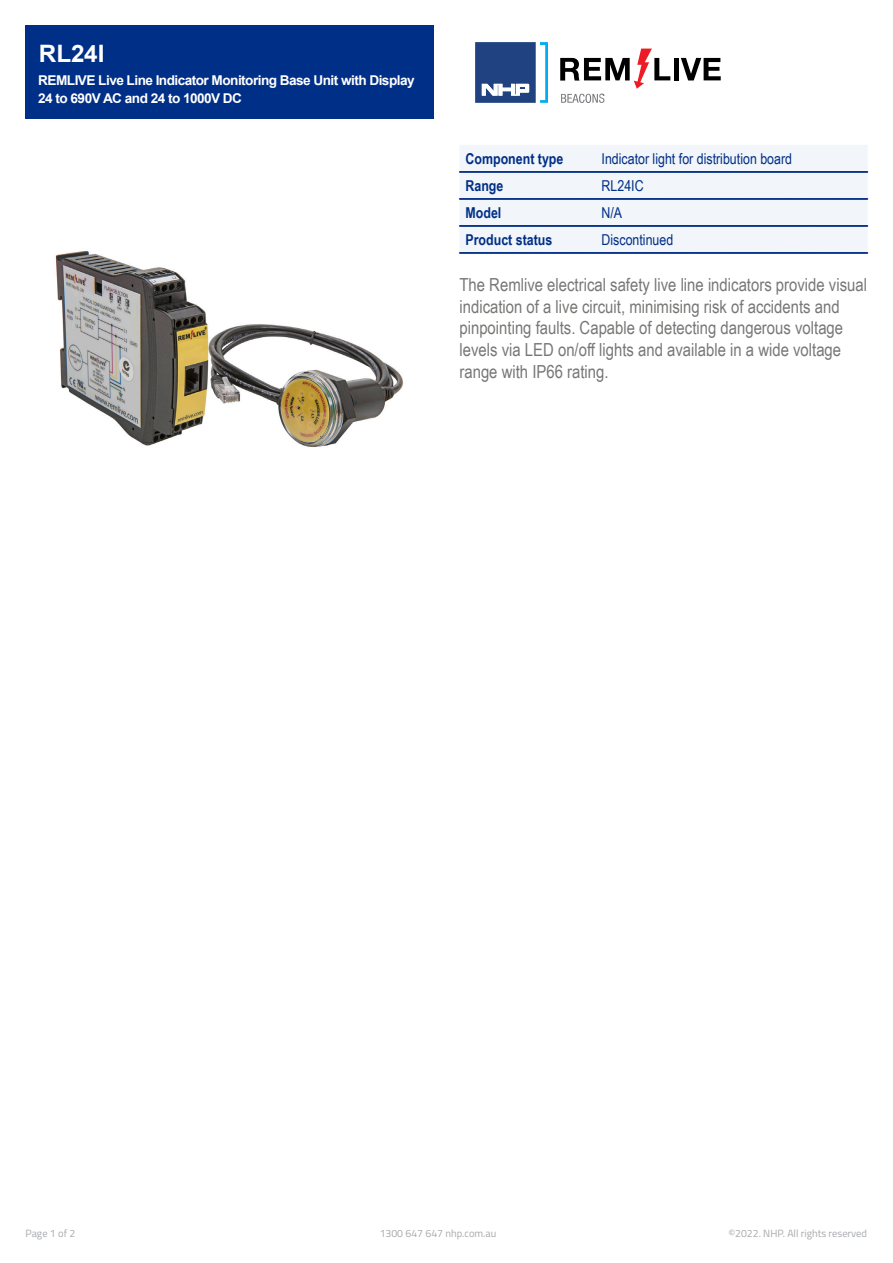
<style>
.page{position:relative;width:893px;height:1263px;background:#fff}
.page>*{position:absolute;margin:0;border:0;box-sizing:border-box;transform-origin:0 0}
.Item_Number{font:700 24px "Arial";color:#fff}
.t1{font:18px/21.6px "Arial Narrow";color:#777876}
.t2{font:15px "Arial Narrow";color:#002f87}
.t3{font:700 15px "Arial Narrow";color:#002f87}
.Display_Name{font:700 13.5px/18px "Arial";letter-spacing:-.04em;color:#fff}
.t4{font:10.5px "Titillium";color:#a7a9ac}
</style>
<div class="page">
<div style="left:26px;top:26px;width:408px;height:93px;background:#002f87"></div>
<svg style="left:475px;top:42px;width:73px;height:61px"></svg>
<hr style="left:674px;top:58px;width:4px;height:22px;background:#000">
<svg style="left:681px;top:58px;width:40px;height:22px"></svg>
<svg style="left:560px;top:49px;width:110px;height:54px"></svg>
<img style="left:55px;top:250px;width:349px;height:198px">
<svg style="left:459px;top:145px;width:409px;height:109px"></svg>
<p class="Item_Number" style="left:39px;top:37px;width:67px">RL24I</p>
<p class="Display_Name" style="left:38px;top:71px;width:378px">REMLIVE Live Line Indicator Monitoring Base Unit with Display<br>24 to 690V AC and 24 to 1000V DC</p>
<p class="t3" style="left:465px;top:147px;width:99px">Component type</p>
<p class="t2" style="left:602px;top:147px;width:192px">Indicator light for distribution board</p>
<p class="t3" style="left:465px;top:174px;width:39px">Range</p>
<p class="t2" style="left:602px;top:174px;width:44px">RL24IC</p>
<p class="t3" style="left:465px;top:201px;width:37px">Model</p>
<p class="t2" style="left:602px;top:201px;width:22px">N/A</p>
<p class="t3" style="left:465px;top:228px;width:88px">Product status</p>
<p class="t2" style="left:602px;top:228px;width:73px">Discontinued</p>
<p class="t1" style="left:459px;top:273px;width:409px">The Remlive electrical safety live line indicators provide visual indication of a live circuit, minimising risk of accidents and pinpointing faults. Capable of detecting dangerous voltage levels via LED on/off lights and available in a wide voltage range with IP66 rating.</p>
<p class="t4" style="left:26px;top:1226px;width:51px">Page 1 of 2</p>
<p class="t4" style="left:380px;top:1226px;width:118px">1300 647 647 nhp.com.au</p>
<p class="t4" style="left:728px;top:1226px;width:140px">©2022. NHP. All rights reserved</p>
</div>
